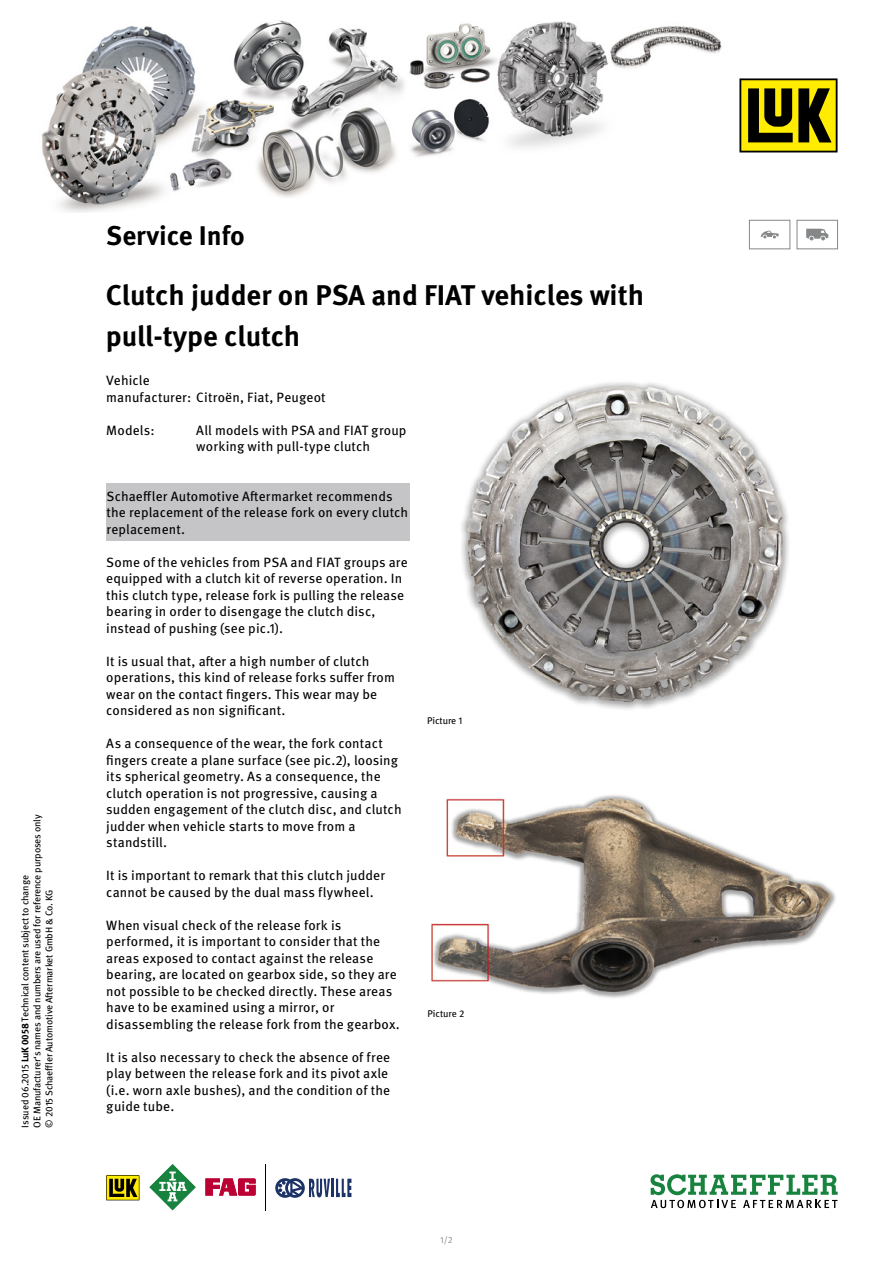
<style>
.page{position:relative;width:893px;height:1263px;background:#fff}
.page>*{position:absolute;margin:0;border:0;box-sizing:border-box;transform-origin:0 0}
.t1{font:700 28.5px/41.4px "Meta Pro";color:#000}
.t2{font:700 27px "Meta Pro";color:#000}
.t3{font:13.5px/16.5px "Meta Pro";letter-spacing:.01em;color:#000}
.t4{font:9.75px/12px "Meta Pro";letter-spacing:-.01em;color:#000}
.t5{font:9px "Meta Pro Norm";color:#868788}
.s1{font-weight:700}
</style>
<div class="page">
<img style="left:461px;top:382px;width:328px;height:327px">
<img style="left:431px;top:795px;width:405px;height:203px">
<div style="left:107px;top:483px;width:303px;height:57px;background:#c5c5c7"></div>
<div style="left:749px;top:220px;width:41px;height:29px;border:1px solid #868788"></div>
<svg style="left:761px;top:231px;width:18px;height:7px"></svg>
<div style="left:797px;top:220px;width:41px;height:29px;border:1px solid #868788"></div>
<svg style="left:806px;top:229px;width:22px;height:11px"></svg>
<svg style="left:106px;top:1175px;width:33px;height:25px"></svg>
<svg style="left:149px;top:1164px;width:47px;height:47px"></svg>
<svg style="left:206px;top:1178px;width:50px;height:17px"></svg>
<hr style="left:265px;top:1164px;width:1px;height:46px;background:#000">
<svg style="left:275px;top:1178px;width:76px;height:20px"></svg>
<svg style="left:650px;top:1174px;width:188px;height:34px"></svg>
<img style="left:41px;top:20px;width:797px;height:193px">
<svg style="left:739px;top:78px;width:98px;height:74px;background:#847a02"></svg>
<p class="t4" style="left:19px;top:1127px;width:315px;rotate:-90deg">Issued 06.2015 <span class="s1">LuK 0058</span> Technical content subject to change<br>OE Manufacturer‘s names and numbers are used for reference purposes only © 2015 Schaeffler Automotive Aftermarket GmbH &amp; Co. KG</p>
<h2 class="t2" style="left:106px;top:214px;width:140px">Service Info</h2>
<h1 class="t1" style="left:106px;top:272px;width:540px">Clutch judder on PSA and FIAT vehicles with pull-type clutch</h1>
<p class="t3" style="left:106px;top:371px;width:221px">Vehicle<br>manufacturer: Citroën, Fiat, Peugeot</p>
<p class="t3" style="left:106px;top:421px;width:50px">Models:</p>
<p class="t3" style="left:196px;top:421px;width:212px">All models with PSA and FIAT group working with pull-type clutch</p>
<p class="t3" style="left:107px;top:487px;width:303px">Schaeffler Automotive Aftermarket recommends the replacement of the release fork on every clutch replacement.</p>
<p class="t3" style="left:106px;top:553px;width:303px">Some of the vehicles from PSA and FIAT groups are equipped with a clutch kit of reverse operation. In this clutch type, release fork is pulling the release bearing in order to disengage the clutch disc, instead of pushing (see pic.1).</p>
<p class="t3" style="left:106px;top:652px;width:290px">It is usual that, after a high number of clutch operations, this kind of release forks suffer from wear on the contact fingers. This wear may be considered as non significant.</p>
<p class="t3" style="left:106px;top:734px;width:297px">As a consequence of the wear, the fork contact fingers create a plane surface (see pic.2), loosing its spherical geometry. As a consequence, the clutch operation is not progressive, causing a sudden engagement of the clutch disc, and clutch judder when vehicle starts to move from a standstill.</p>
<p class="t3" style="left:106px;top:866px;width:280px">It is important to remark that this clutch judder cannot be caused by the dual mass flywheel.</p>
<p class="t3" style="left:106px;top:916px;width:295px">When visual check of the release fork is performed, it is important to consider that the areas exposed to contact against the release bearing, are located on gearbox side, so they are not possible to be checked directly. These areas have to be examined using a mirror, or disassembling the release fork from the gearbox.</p>
<p class="t3" style="left:106px;top:1048px;width:285px">It is also necessary to check the absence of free play between the release fork and its pivot axle (i.e. worn axle bushes), and the condition of the guide tube.</p>
<p class="t4" style="left:427px;top:714px;width:37px">Picture 1</p>
<p class="t4" style="left:427px;top:1007px;width:38px">Picture 2</p>
<p class="t5" style="left:440px;top:1233px;width:14px">1/2</p>
</div>
